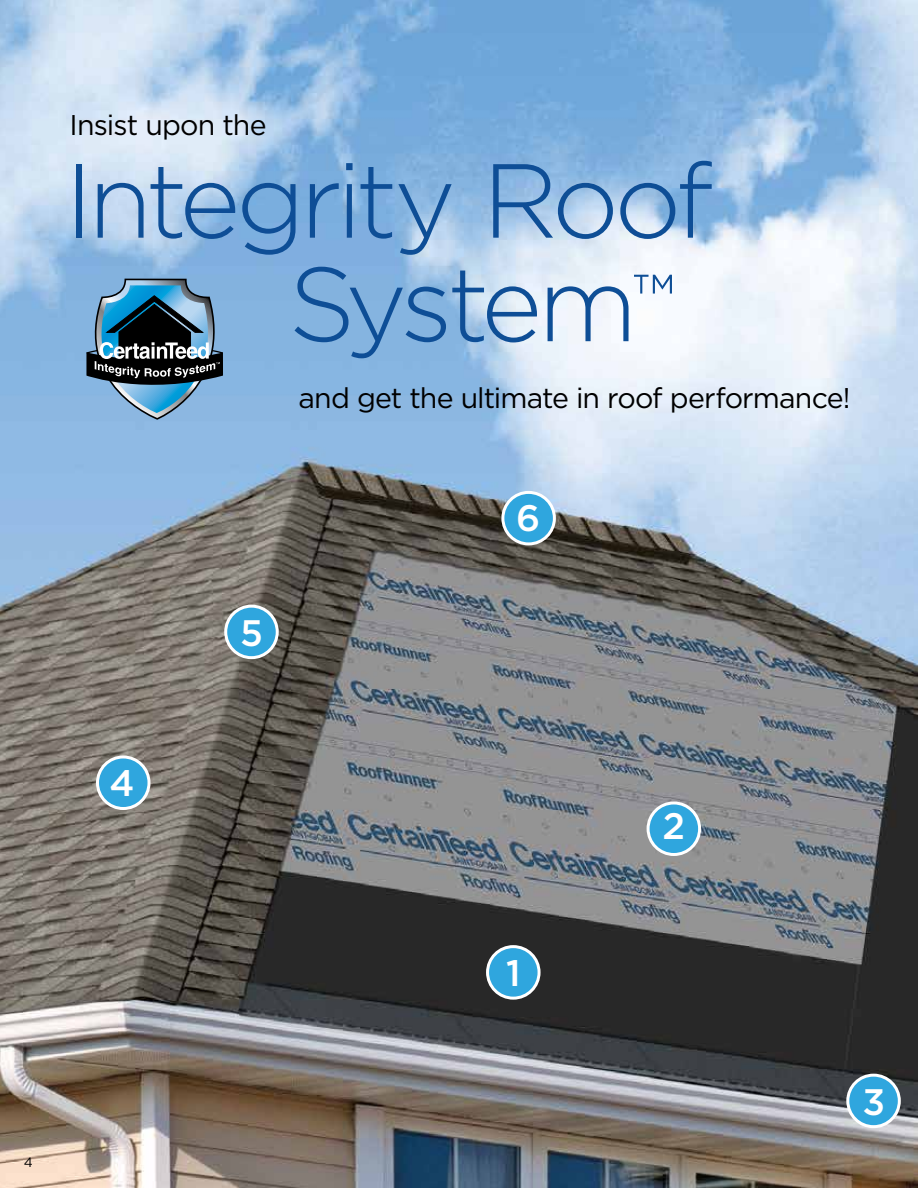
<style>
.page{position:relative;width:918px;height:1188px;background:#fff}
.page>*{position:absolute;margin:0;border:0;box-sizing:border-box;transform-origin:0 0}
.t1{font:300 105px/103.5px "Gotham";letter-spacing:-.06em;color:#0e4e96}
.t2{font:500 36.75px "Gotham";color:#fff}
.t3{font:28.5px "Gotham";letter-spacing:-.03em;color:#000}
.t4{font:13.5px "Gotham";color:#000}
</style>
<div class="page">
<img style="left:0;top:0;width:918px;height:1188px">
<div style="left:226px;top:606px;width:51px;height:52px;background:#2fa6de;border-radius:50%"></div>
<div style="left:224px;top:605px;width:55px;height:54px;border:3px solid #fff;border-radius:50%"></div>
<div style="left:503px;top:492px;width:51px;height:52px;background:#2fa6de;border-radius:50%"></div>
<div style="left:501px;top:491px;width:55px;height:54px;border:3px solid #fff;border-radius:50%"></div>
<div style="left:97px;top:757px;width:52px;height:52px;background:#2fa6de;border-radius:50%"></div>
<div style="left:96px;top:755px;width:55px;height:55px;border:3px solid #fff;border-radius:50%"></div>
<div style="left:648px;top:803px;width:52px;height:52px;background:#2fa6de;border-radius:50%"></div>
<div style="left:647px;top:801px;width:54px;height:55px;border:3px solid #fff;border-radius:50%"></div>
<div style="left:848px;top:1075px;width:51px;height:52px;background:#2fa6de;border-radius:50%"></div>
<div style="left:846px;top:1074px;width:55px;height:54px;border:3px solid #fff;border-radius:50%"></div>
<div style="left:488px;top:947px;width:51px;height:51px;background:#2fa6de;border-radius:50%"></div>
<div style="left:486px;top:945px;width:55px;height:55px;border:3px solid #fff;border-radius:50%"></div>
<svg style="left:72px;top:279px;width:161px;height:141px;background:#5c839f"></svg>
<p class="t3" style="left:70px;top:106px;width:198px">Insist upon the</p>
<h1 class="t1" style="left:288px;top:146px;width:426px;text-indent:-224px">Integrity Roof<br>System<sup>™</sup></h1>
<p class="t3" style="left:298px;top:380px;width:554px">and get the ultimate in roof performance!</p>
<p class="t2" style="left:240px;top:609px;width:24px">5</p>
<p class="t2" style="left:516px;top:494px;width:26px">6</p>
<p class="t2" style="left:110px;top:759px;width:27px">4</p>
<p class="t4" style="left:24px;top:1153px;width:11px">4</p>
<p class="t2" style="left:506px;top:949px;width:16px">1</p>
<p class="t2" style="left:663px;top:802px;width:24px">2</p>
<p class="t2" style="left:863px;top:1078px;width:24px">3</p>
</div>
